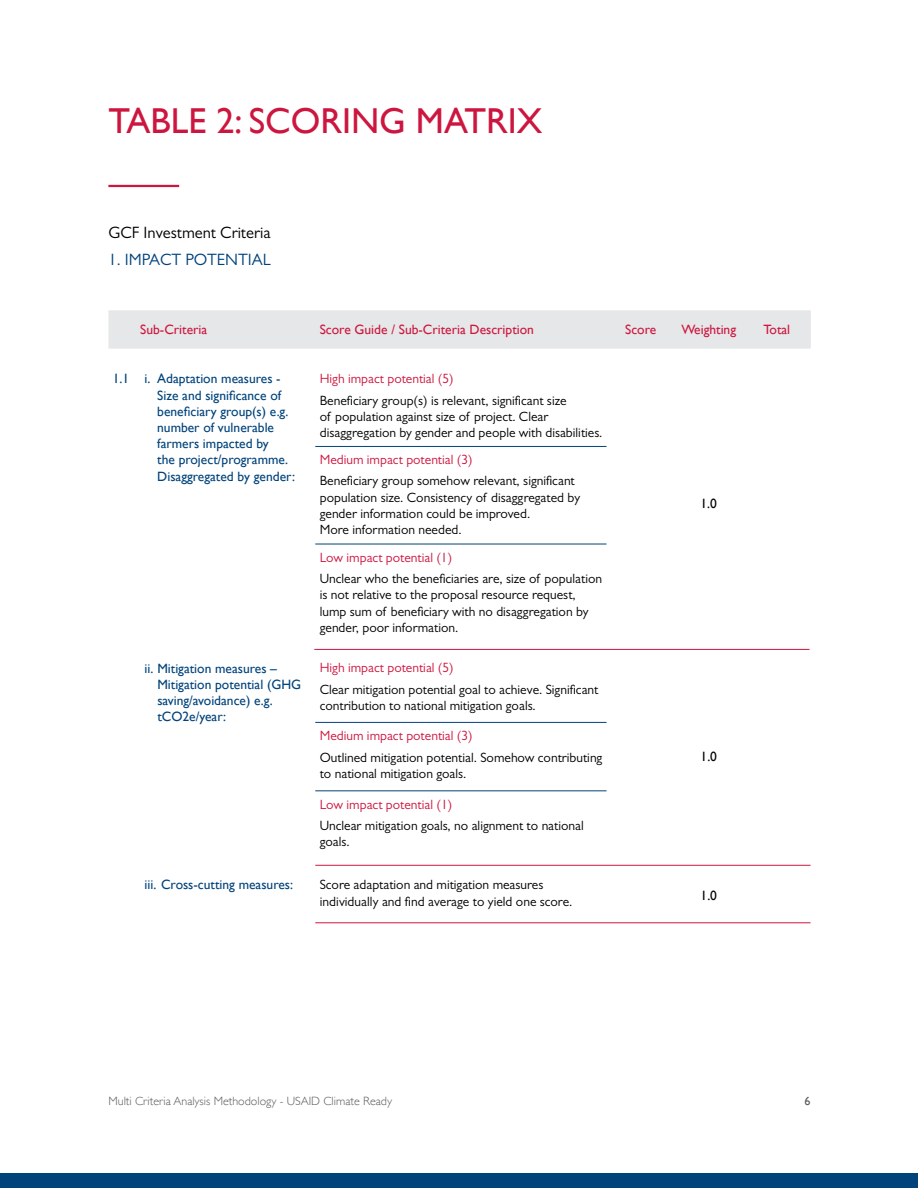
<style>
.page{position:relative;width:918px;height:1188px;background:#fff}
.page>*{position:absolute;margin:0;border:0;box-sizing:border-box;transform-origin:0 0}
.t1{font:36px "Gill Sans";color:#cd163f}
.t2{font:16.5px "Gill Sans MT Std";color:#000}
.t3{font:16.5px "Gill Sans MT Std";color:#00437b}
.t4{font:13.5px/16.2px "Gill Sans MT Std";color:#000}
.t5{font:13.5px/16.2px "Gill Sans";color:#00437b}
.t6{font:13.5px "Gill Sans MT Std";color:#cd163f}
.t7{font:13.5px "Gill Sans";color:#cd163f}
.t8{font:13.5px "Gill Sans";color:#000}
.t9{font:300 12px "Gill Sans";color:#58595b}
.t10{font:12px "Gill Sans";color:#58595b}
</style>
<div class="page">
<div style="left:0;top:1174px;width:918px;height:14px;background:#00437b"></div>
<hr style="left:108px;top:185px;width:71px;height:2px;background:#cd163f">
<div style="left:108px;top:310px;width:703px;height:39px;background:#e6e7e8"></div>
<hr style="left:315px;top:446px;width:292px;height:1px;background:#00437b">
<hr style="left:315px;top:544px;width:292px;height:1px;background:#00437b">
<hr style="left:315px;top:722px;width:292px;height:1px;background:#00437b">
<hr style="left:315px;top:791px;width:292px;height:1px;background:#00437b">
<hr style="left:314px;top:649px;width:496px;height:1px;background:#cd163f">
<hr style="left:315px;top:865px;width:496px;height:1px;background:#cd163f">
<hr style="left:315px;top:923px;width:496px;height:1px;background:#cd163f">
<h1 class="t1" style="left:108px;top:100px;width:435px">TABLE 2: SCORING MATRIX</h1>
<p class="t2" style="left:108px;top:222px;width:164px">GCF Investment Criteria</p>
<p class="t3" style="left:108px;top:249px;width:164px">1. IMPACT POTENTIAL</p>
<p class="t7" style="left:140px;top:322px;width:68px">Sub-Criteria</p>
<p class="t7" style="left:320px;top:322px;width:216px">Score Guide / Sub-Criteria Description</p>
<p class="t7" style="left:625px;top:322px;width:33px">Score</p>
<p class="t7" style="left:681px;top:322px;width:56px">Weighting</p>
<p class="t7" style="left:763px;top:322px;width:28px">Total</p>
<p class="t5" style="left:157px;top:371px;width:139px;text-indent:-45px">1.1 i. Adaptation measures -<br>Size and significance of beneficiary group(s) e.g. number of vulnerable farmers impacted by<br>the project/programme.<br>Disaggregated by gender:</p>
<p class="t6" style="left:320px;top:371px;width:135px">High impact potential (5)</p>
<p class="t8" style="left:701px;top:496px;width:18px">1.0</p>
<p class="t4" style="left:320px;top:392px;width:284px">Beneficiary group(s) is relevant, significant size<br>of population against size of project. Clear disaggregation by gender and people with disabilities.</p>
<p class="t6" style="left:320px;top:452px;width:154px">Medium impact potential (3)</p>
<p class="t4" style="left:320px;top:473px;width:262px">Beneficiary group somehow relevant, significant population size. Consistency of disaggregated by gender information could be improved.<br>More information needed.</p>
<p class="t6" style="left:320px;top:549px;width:134px">Low impact potential (1)</p>
<p class="t4" style="left:320px;top:570px;width:284px">Unclear who the beneficiaries are, size of population is not relative to the proposal resource request, lump sum of beneficiary with no disaggregation by gender, poor information.</p>
<p class="t5" style="left:157px;top:660px;width:145px;text-indent:-13px">ii. Mitigation measures –<br>Mitigation potential (GHG saving/avoidance) e.g. tCO2e/year:</p>
<p class="t6" style="left:320px;top:660px;width:135px">High impact potential (5)</p>
<p class="t4" style="left:320px;top:681px;width:280px">Clear mitigation potential goal to achieve. Significant contribution to national mitigation goals.</p>
<p class="t6" style="left:320px;top:728px;width:154px">Medium impact potential (3)</p>
<p class="t4" style="left:320px;top:749px;width:284px">Outlined mitigation potential. Somehow contributing to national mitigation goals.</p>
<p class="t6" style="left:320px;top:796px;width:134px">Low impact potential (1)</p>
<p class="t4" style="left:320px;top:817px;width:266px">Unclear mitigation goals, no alignment to national goals.</p>
<p class="t8" style="left:701px;top:749px;width:18px">1.0</p>
<p class="t5" style="left:145px;top:877px;width:150px">iii. Cross-cutting measures:</p>
<p class="t4" style="left:320px;top:877px;width:254px">Score adaptation and mitigation measures individually and find average to yield one score.</p>
<p class="t8" style="left:701px;top:887px;width:18px">1.0</p>
<p class="t9" style="left:108px;top:1095px;width:285px">Multi Criteria Analysis Methodology - USAID Climate Ready</p>
<p class="t10" style="left:805px;top:1094px;width:7px">6</p>
</div>
